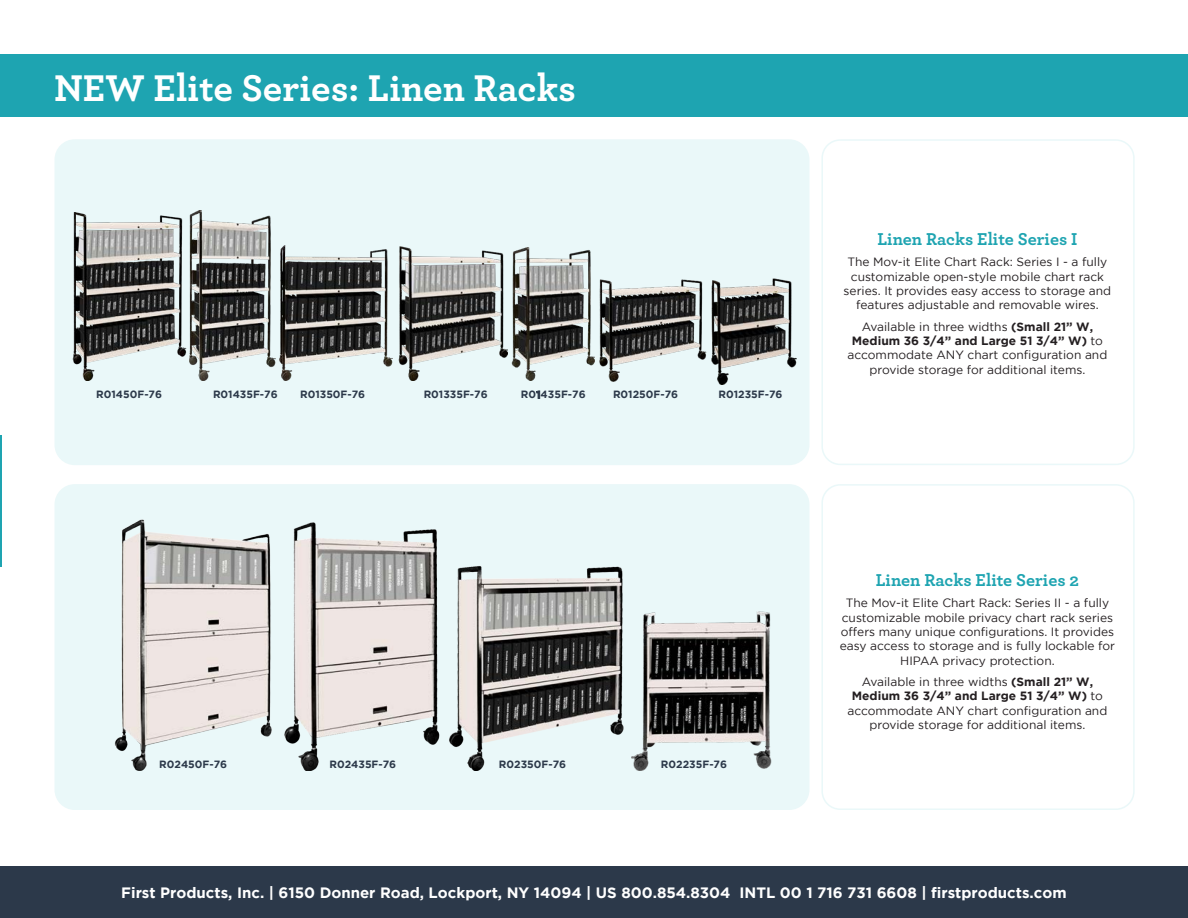
<style>
.page{position:relative;width:1188px;height:918px;background:#fff}
.page>*{position:absolute;margin:0;border:0;box-sizing:border-box;transform-origin:0 0}
.t1{font:700 39px "Archer";color:#fff}
.t2{font:700 18px "Archer";color:#1ea4b1}
.t3{font:700 15px "Gotham";color:#fff}
.t4{font:12px/14.4px "Gotham";color:#241f21;text-align:center}
.t5{font:700 10.5px "Gotham";color:#2c394a}
.s1{font-weight:700}
</style>
<div class="page">
<hr style="left:0;top:435px;width:1px;height:132px;background:#1ea4b1">
<div style="left:0;top:54px;width:1188px;height:63px;background:#1ea4b1"></div>
<div style="left:55px;top:139px;width:754px;height:326px;background:#eaf8f9;border-radius:20px"></div>
<div style="left:55px;top:484px;width:754px;height:326px;background:#eaf8f9;border-radius:20px"></div>
<div style="left:821px;top:484px;width:314px;height:326px;border:2px solid #eaf8f9;border-radius:18px"></div>
<div style="left:821px;top:139px;width:314px;height:326px;border:2px solid #eaf8f9;border-radius:18px"></div>
<img style="left:711px;top:279px;width:85px;height:105px">
<img style="left:599px;top:279px;width:108px;height:103px">
<img style="left:511px;top:248px;width:83px;height:132px">
<img style="left:398px;top:247px;width:109px;height:133px">
<img style="left:279px;top:245px;width:114px;height:135px">
<img style="left:189px;top:211px;width:87px;height:169px">
<img style="left:72px;top:212px;width:114px;height:168px">
<img style="left:632px;top:612px;width:140px;height:159px">
<img style="left:284px;top:522px;width:156px;height:249px">
<img style="left:449px;top:566px;width:175px;height:205px">
<img style="left:115px;top:520px;width:157px;height:251px">
<div style="left:0;top:866px;width:1188px;height:52px;background:#2c394a"></div>
<p class="t1" style="left:54px;top:57px;width:523px">NEW Elite Series: Linen Racks</p>
<p class="t5" style="left:96px;top:389px;width:67px">R01450F-76</p>
<p class="t5" style="left:213px;top:389px;width:66px">R01435F-76</p>
<p class="t5" style="left:300px;top:389px;width:67px">R01350F-76</p>
<p class="t5" style="left:424px;top:389px;width:65px">R01335F-76</p>
<p class="t5" style="left:521px;top:389px;width:66px">R01435F-76</p>
<p class="t5" style="left:613px;top:389px;width:67px">R01250F-76</p>
<p class="t5" style="left:719px;top:389px;width:65px">R01235F-76</p>
<p class="t2" style="left:877px;top:225px;width:202px">Linen Racks Elite Series I</p>
<p class="t4" style="left:844px;top:255px;width:269px">The Mov-it Elite Chart Rack: Series I - a fully customizable open-style mobile chart rack series. It provides easy access to storage and features adjustable and removable wires.</p>
<p class="t4" style="left:848px;top:319px;width:261px">Available in three widths <span class="s1">(Small 21” W, Medium 36 3/4” and Large 51 3/4” W)</span> to accommodate ANY chart configuration and provide storage for additional items.</p>
<p class="t5" style="left:159px;top:758px;width:69px">R02450F-76</p>
<p class="t5" style="left:329px;top:758px;width:68px">R02435F-76</p>
<p class="t5" style="left:499px;top:758px;width:69px">R02350F-76</p>
<p class="t5" style="left:661px;top:758px;width:68px">R02235F-76</p>
<p class="t2" style="left:876px;top:566px;width:205px">Linen Racks Elite Series 2</p>
<p class="t4" style="left:840px;top:595px;width:277px">The Mov-it Elite Chart Rack: Series II - a fully customizable mobile privacy chart rack series offers many unique configurations. It provides easy access to storage and is fully lockable for HIPAA privacy protection.</p>
<p class="t4" style="left:848px;top:674px;width:261px">Available in three widths <span class="s1">(Small 21” W, Medium 36 3/4” and Large 51 3/4” W)</span> to accommodate ANY chart configuration and provide storage for additional items.</p>
<p class="t3" style="left:121px;top:884px;width:947px">First Products, Inc. | 6150 Donner Road, Lockport, NY 14094 | US 800.854.8304 INTL 00 1 716 731 6608 | firstproducts.com</p>
</div>
